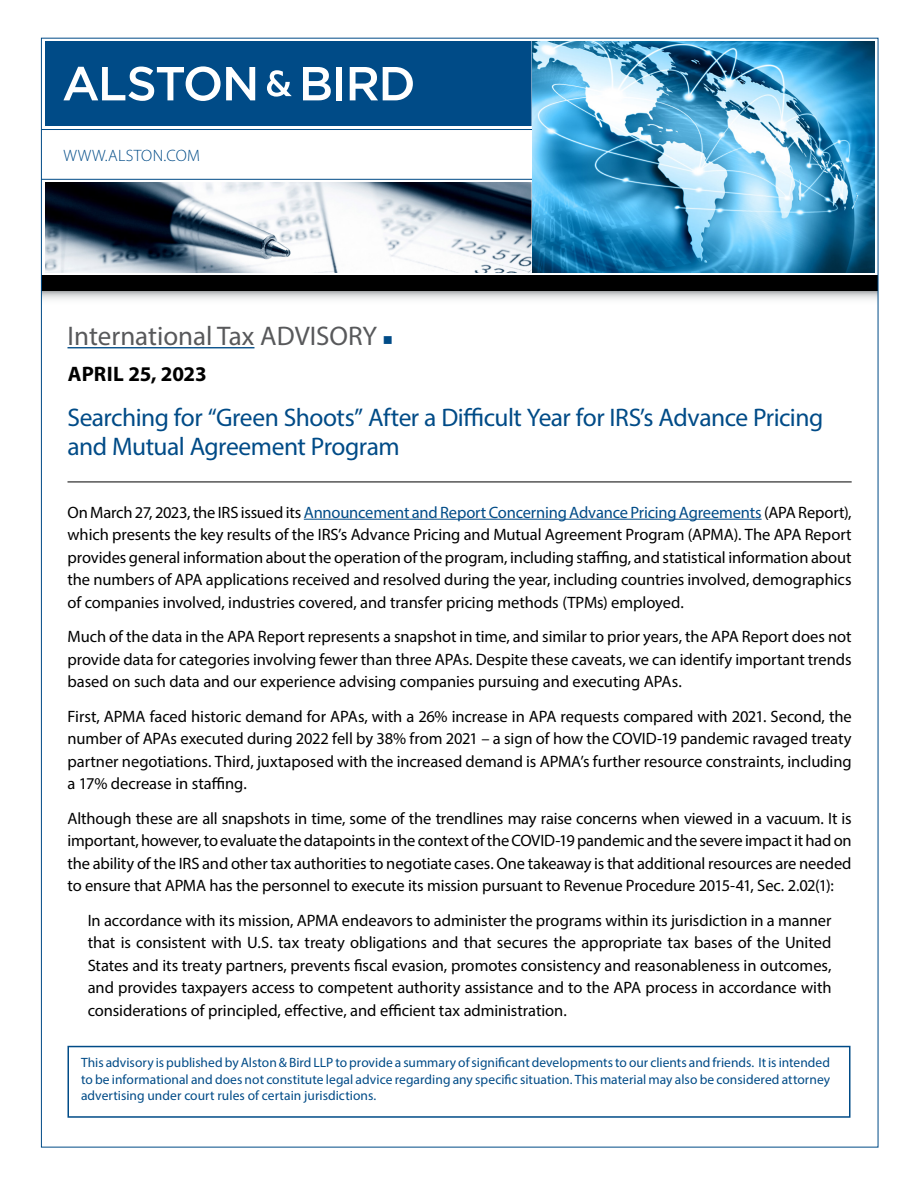
<style>
.page{position:relative;width:918px;height:1188px;background:#fff}
.page>*{position:absolute;margin:0;border:0;box-sizing:border-box;transform-origin:0 0}
.Practice_Area{font:27px "Myriad Pro";color:#58595b}
.Advisory_Title{font:25.5px/28.5px "Myriad Pro";letter-spacing:-.02em;color:#004b87}
.Body_Text{font:700 21px "Myriad Pro";color:#000}
.Body_Text-2{font:16.5px/22.5px "Myriad Pro";letter-spacing:-.005em;color:#000;text-align:justify}
.Body_text_INDENTED{font:16.5px/22.5px "Myriad Pro";color:#000;text-align:justify}
.t1{font:300 16.5px "Myriad Pro";letter-spacing:.02em;color:#004b87}
.Body_Text-3{font:13.5px/16.5px "Myriad Pro";letter-spacing:.005em;color:#004b87;text-align:justify}
.s1{color:#004b87}
</style>
<div class="page">
<img style="left:45px;top:183px;width:487px;height:90px">
<svg style="left:43px;top:291px;width:833px;height:8px;background:#d3d4d6"></svg>
<div style="left:45px;top:41px;width:488px;height:85px;background:#004b87"></div>
<hr style="left:532px;top:40px;width:3px;height:233px;background:#fff">
<hr style="left:41px;top:129px;width:491px;height:1px;background:#004b87">
<hr style="left:41px;top:179px;width:492px;height:1px;background:#004b87">
<div style="left:41px;top:275px;width:837px;height:16px;background:#000"></div>
<img style="left:533px;top:41px;width:342px;height:232px">
<svg style="left:63px;top:66px;width:192px;height:35px"></svg>
<svg style="left:267px;top:70px;width:25px;height:27px"></svg>
<svg style="left:303px;top:67px;width:28px;height:33px"></svg>
<div style="left:336px;top:67px;width:6px;height:33px;background:#fff"></div>
<svg style="left:350px;top:67px;width:63px;height:33px"></svg>
<div style="left:68px;top:1046px;width:782px;height:72px;border:2px solid #004b87"></div>
<hr style="left:68px;top:347px;width:187px;height:1px;background:#004b87">
<hr style="left:68px;top:482px;width:784px;height:1px;background:#000">
<hr style="left:304px;top:519px;width:458px;height:1px;background:#004b87">
<p class="t1" style="left:64px;top:145px;width:138px">WWW.ALSTON.COM</p>
<p class="Practice_Area" style="left:68px;top:319px;width:327px">International Tax ADVISORY <span class="s1">■</span></p>
<p class="Body_Text" style="left:68px;top:360px;width:140px">APRIL 25, 2023</p>
<p class="Advisory_Title" style="left:68px;top:403px;width:757px">Searching for “Green Shoots” After a Difficult Year for IRS’s Advance Pricing and Mutual Agreement Program</p>
<p class="Body_Text-2" style="left:68px;top:501px;width:786px">On March 27, 2023, the IRS issued its <span class="s1">Announcement and Report Concerning Advance Pricing Agreements</span> (APA Report), which presents the key results of the IRS’s Advance Pricing and Mutual Agreement Program (APMA). The APA Report provides general information about the operation of the program, including staffing, and statistical information about the numbers of APA applications received and resolved during the year, including countries involved, demographics of companies involved, industries covered, and transfer pricing methods (TPMs) employed.</p>
<p class="Body_Text-2" style="left:68px;top:625px;width:786px">Much of the data in the APA Report represents a snapshot in time, and similar to prior years, the APA Report does not provide data for categories involving fewer than three APAs. Despite these caveats, we can identify important trends based on such data and our experience advising companies pursuing and executing APAs.</p>
<p class="Body_Text-2" style="left:68px;top:705px;width:786px">First, APMA faced historic demand for APAs, with a 26% increase in APA requests compared with 2021. Second, the number of APAs executed during 2022 fell by 38% from 2021 – a sign of how the COVID-19 pandemic ravaged treaty partner negotiations. Third, juxtaposed with the increased demand is APMA’s further resource constraints, including a 17% decrease in staffing.</p>
<p class="Body_Text-2" style="left:68px;top:807px;width:786px">Although these are all snapshots in time, some of the trendlines may raise concerns when viewed in a vacuum. It is important, however, to evaluate the datapoints in the context of the COVID-19 pandemic and the severe impact it had on the ability of the IRS and other tax authorities to negotiate cases. One takeaway is that additional resources are needed to ensure that APMA has the personnel to execute its mission pursuant to Revenue Procedure 2015-41, Sec. 2.02(1):</p>
<p class="Body_text_INDENTED" style="left:88px;top:909px;width:745px">In accordance with its mission, APMA endeavors to administer the programs within its jurisdiction in a manner that is consistent with U.S. tax treaty obligations and that secures the appropriate tax bases of the United States and its treaty partners, prevents fiscal evasion, promotes consistency and reasonableness in outcomes, and provides taxpayers access to competent authority assistance and to the APA process in accordance with considerations of principled, effective, and efficient tax administration.</p>
<p class="Body_Text-3" style="left:81px;top:1054px;width:751px">This advisory is published by Alston &amp; Bird LLP to provide a summary of significant developments to our clients and friends. It is intended to be informational and does not constitute legal advice regarding any specific situation. This material may also be considered attorney advertising under court rules of certain jurisdictions.</p>
</div>
